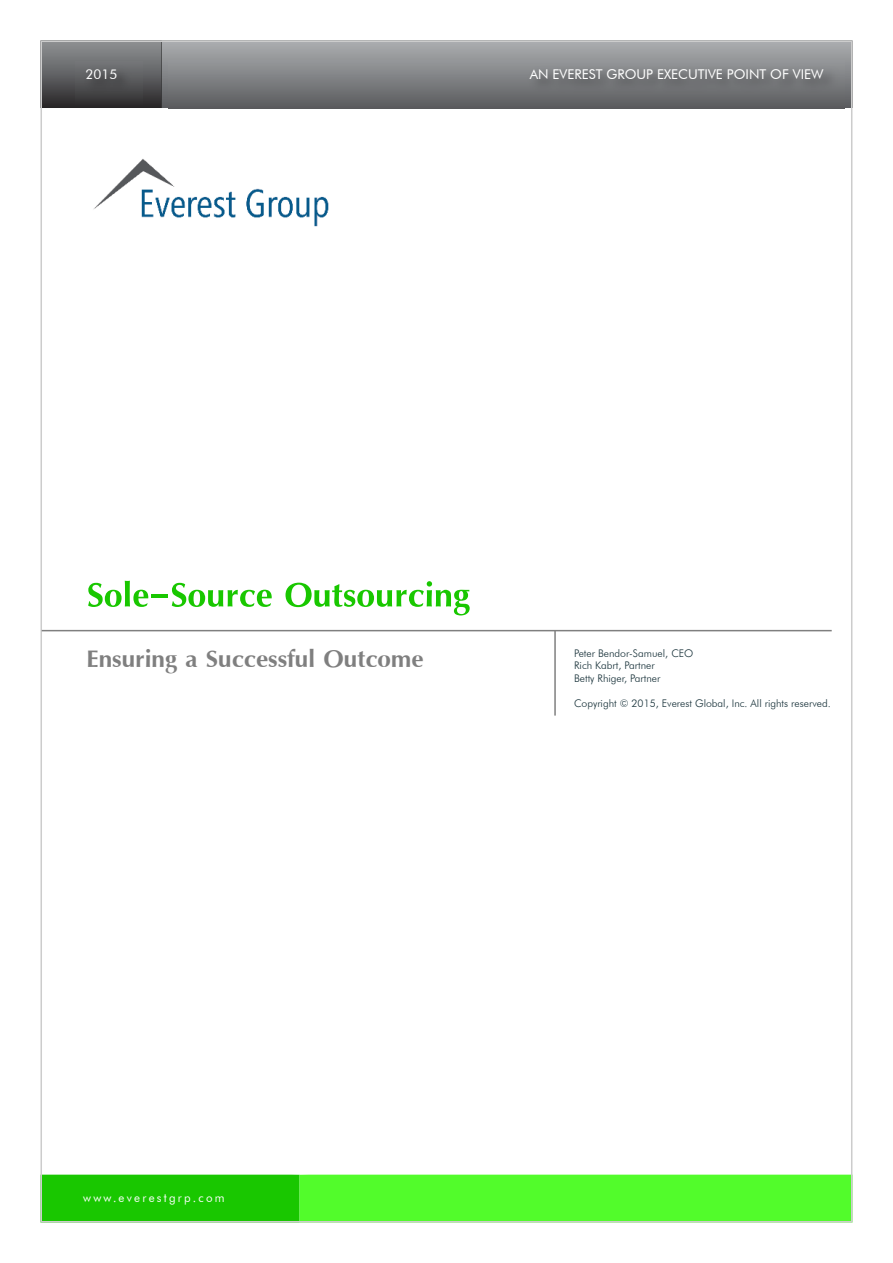
<style>
.page{position:relative;width:893px;height:1263px;background:#fff}
.page>*{position:absolute;margin:0;border:0;box-sizing:border-box;transform-origin:0 0}
.t1{font:52.5px "Iris UPC Bold";color:#19c700}
.t2{font:37.5px "Iris UPC Bold";color:#7f7f7f}
.t3{font:13.5px "Futura BT";color:#fff}
.t4{font:12px "Futura BT";letter-spacing:.195em;color:#fff;scale:.96 1}
.t5{font:300 10.5px/12.6px "Futura BT";color:#142e36}
</style>
<div class="page">
<img style="left:161px;top:40px;width:691px;height:68px">
<svg style="left:40px;top:1175px;width:809px;height:47px"></svg>
<svg style="left:40px;top:40px;width:121px;height:68px"></svg>
<img style="left:169px;top:61px;width:675px;height:48px">
<img style="left:75px;top:61px;width:68px;height:43px">
<hr style="left:554px;top:631px;width:2px;height:85px;background:#7f7f7f">
<hr style="left:42px;top:630px;width:790px;height:1px;background:#7f7f7f">
<img style="left:93px;top:159px;width:236px;height:68px">
<p class="t3" style="left:86px;top:69px;width:33px">2015</p>
<p class="t3" style="left:530px;top:69px;width:295px">AN EVEREST GROUP EXECUTIVE POINT OF VIEW</p>
<h1 class="t1" style="left:87px;top:558px;width:385px">Sole-Source Outsourcing</h1>
<h2 class="t2" style="left:87px;top:632px;width:339px">Ensuring a Successful Outcome</h2>
<p class="t5" style="left:574px;top:647px;width:121px">Peter Bendor-Samuel, CEO<br>Rich Kabrt, Partner<br>Betty Rhiger, Partner</p>
<p class="t5" style="left:574px;top:698px;width:258px">Copyright © 2015, Everest Global, Inc. All rights reserved.</p>
<p class="t4" style="left:83px;top:1193px;width:149px">WWW.EVERESTGRP.COM</p>
</div>
